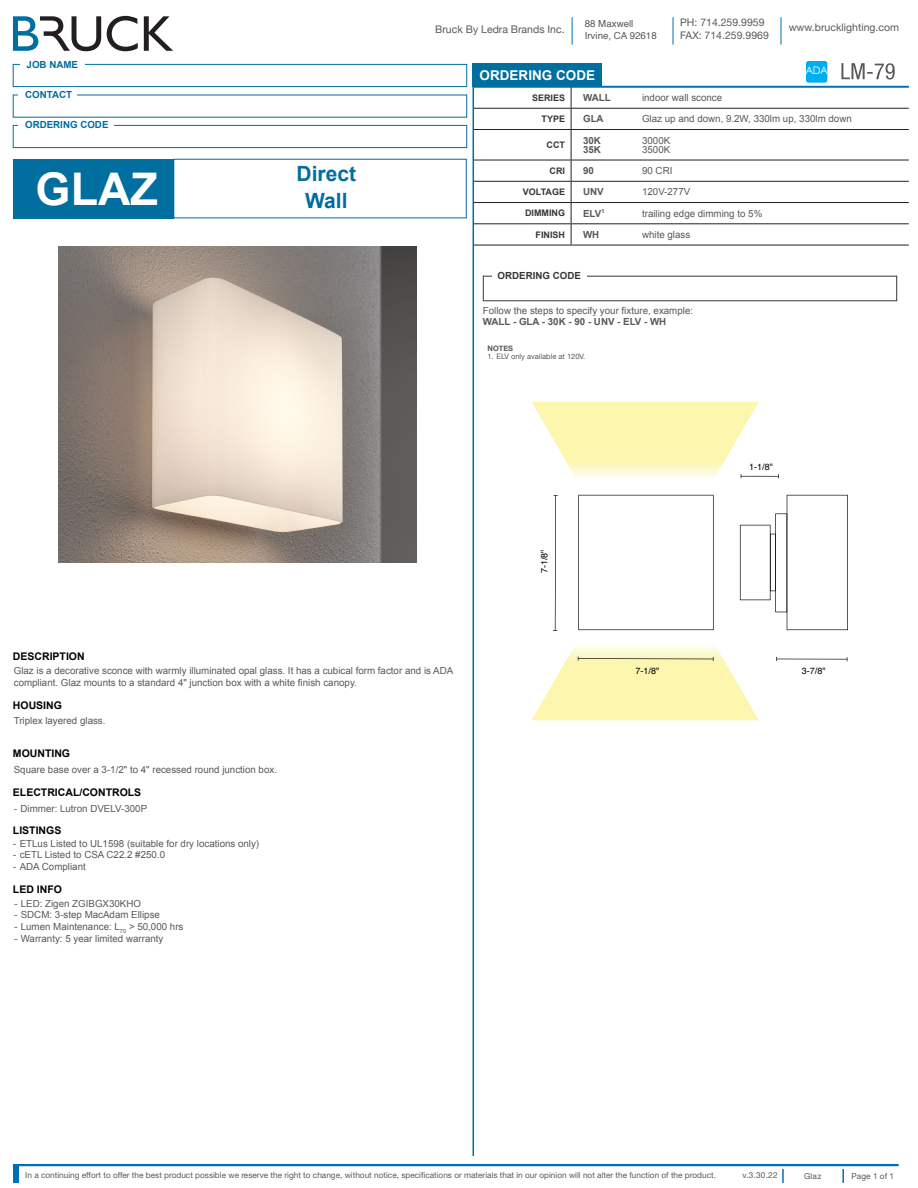
<style>
.page{position:relative;width:918px;height:1188px;background:#fff}
.page>*{position:absolute;margin:0;border:0;box-sizing:border-box;transform-origin:0 0}
.Product_Description{font:700 45px "Arial";color:#fff}
.Product_Description-2{font:700 21px/27px "Arial";color:#016e9f;text-align:center}
.Product_Description-3{font:700 13.5px "Arial";color:#fff}
.t1{font:700 10.5px "Arial";color:#000}
.t2{font:10.5px/12.6px "Helvetica Neue LT Std";color:#58595b}
.t3{font:10.5px "Helvetica Neue";color:#58595b}
.t4{font:10.5px "Century Gothic";color:#fff}
.Product_Description-4{font:9.75px/11.7px "Arial";color:#58595b}
.t5{font:700 9.75px "Arial";color:#58595b}
.code_header{font:700 9.75px "Arial";color:#006e9f}
.t6{font:9.75px/11.7px "Helvetica";color:#58595b}
.Paragraph_Style_1{font:700 9.75px "Arial";color:#383637}
.Paragraph_Style_1-2{font:700 9px "Arial";color:#383637}
.t7{font:9px "Helvetica";color:#000}
.t8{font:8.25px "Helvetica Neue LT Std";color:#58595b}
.t9{font:7.5px "Helvetica Neue";color:#58595b}
.notes{font:700 7.5px "Helvetica Neue";color:#58595b}
.s1{font-family:"Helvetica Neue"}
</style>
<div class="page">
<svg style="left:13px;top:16px;width:88px;height:35px"></svg>
<svg style="left:107px;top:16px;width:31px;height:35px"></svg>
<svg style="left:144px;top:16px;width:29px;height:35px"></svg>
<svg style="left:673px;top:17px;width:1px;height:28px"></svg>
<svg style="left:781px;top:17px;width:1px;height:28px"></svg>
<hr style="left:13px;top:1164px;width:886px;height:2px;background:#006fba">
<svg style="left:842px;top:1169px;width:2px;height:14px"></svg>
<svg style="left:782px;top:1169px;width:2px;height:14px"></svg>
<div style="left:13px;top:1164px;width:6px;height:19px;background:#006fba"></div>
<svg style="left:572px;top:17px;width:1px;height:28px"></svg>
<hr style="left:473px;top:87px;width:98px;height:1px;background:#231f20">
<hr style="left:571px;top:87px;width:338px;height:1px;background:#231f20">
<hr style="left:473px;top:108px;width:98px;height:1px;background:#231f20">
<hr style="left:571px;top:108px;width:338px;height:1px;background:#231f20">
<svg style="left:571px;top:87px;width:1px;height:42px"></svg>
<hr style="left:473px;top:129px;width:98px;height:1px;background:#231f20">
<hr style="left:571px;top:129px;width:338px;height:1px;background:#231f20">
<hr style="left:571px;top:130px;width:1px;height:30px;background:#231f20">
<hr style="left:473px;top:160px;width:98px;height:1px;background:#231f20">
<hr style="left:571px;top:160px;width:338px;height:1px;background:#231f20">
<hr style="left:473px;top:181px;width:98px;height:1px;background:#231f20">
<hr style="left:571px;top:181px;width:338px;height:1px;background:#231f20">
<hr style="left:473px;top:202px;width:98px;height:1px;background:#231f20">
<hr style="left:571px;top:202px;width:338px;height:1px;background:#231f20">
<hr style="left:473px;top:223px;width:98px;height:1px;background:#231f20">
<hr style="left:571px;top:223px;width:338px;height:1px;background:#231f20">
<svg style="left:571px;top:160px;width:1px;height:85px"></svg>
<hr style="left:473px;top:245px;width:98px;height:1px;background:#231f20">
<hr style="left:571px;top:245px;width:338px;height:1px;background:#231f20">
<img style="left:58px;top:246px;width:359px;height:317px">
<svg style="left:578px;top:495px;width:136px;height:135px"></svg>
<svg style="left:740px;top:495px;width:108px;height:135px"></svg>
<svg style="left:553px;top:495px;width:5px;height:136px"></svg>
<svg style="left:532px;top:644px;width:227px;height:76px"></svg>
<hr style="left:777px;top:659px;width:70px;height:1px;background:#000">
<hr style="left:741px;top:476px;width:37px;height:1px;background:#000">
<svg style="left:532px;top:402px;width:227px;height:77px"></svg>
<div style="left:483px;top:276px;width:414px;height:25px;border:1px solid #383637"></div>
<div style="left:492px;top:267px;width:94px;height:17px;background:#fff"></div>
<svg style="left:841px;top:63px;width:54px;height:17px"></svg>
<div style="left:806px;top:61px;width:21px;height:22px;background:#00aeef;border-radius:3px"></div>
<hr style="left:473px;top:86px;width:436px;height:1px;background:#006fba">
<div style="left:13px;top:64px;width:454px;height:23px;border:1px solid #006e9f"></div>
<div style="left:13px;top:125px;width:454px;height:23px;border:1px solid #006e9f"></div>
<div style="left:20px;top:58px;width:64px;height:13px;background:#fff"></div>
<div style="left:18px;top:119px;width:96px;height:11px;background:#fff"></div>
<div style="left:473px;top:64px;width:129px;height:23px;background:#006e9f"></div>
<hr style="left:473px;top:64px;width:1px;height:1092px;background:#006e9f">
<div style="left:13px;top:159px;width:161px;height:59px;background:#006e9f"></div>
<p class="code_header" style="left:27px;top:58px;width:53px">JOB NAME</p>
<p class="code_header" style="left:25px;top:88px;width:48px">CONTACT</p>
<p class="code_header" style="left:25px;top:118px;width:85px">ORDERING CODE</p>
<p class="Product_Description" style="left:36px;top:159px;width:124px">GLAZ</p>
<p class="Product_Description-2" style="left:297px;top:160px;width:61px">Direct<br>Wall</p>
<p class="t1" style="left:13px;top:649px;width:73px">DESCRIPTION</p>
<p class="t3" style="left:435px;top:21px;width:131px">Bruck By Ledra Brands Inc.</p>
<p class="t6" style="left:585px;top:18px;width:74px">88 Maxwell<br>Irvine, CA 92618</p>
<p class="Product_Description-3" style="left:480px;top:67px;width:117px">ORDERING CODE</p>
<p class="t2" style="left:680px;top:16px;width:90px">PH: 714.259.9959<br>FAX: 714.259.9969</p>
<p class="t2" style="left:789px;top:21px;width:112px">www.brucklighting.com</p>
<p class="t4" style="left:806px;top:64px;width:24px">ADA</p>
<p class="Paragraph_Style_1-2" style="left:532px;top:92px;width:35px">SERIES</p>
<p class="t5" style="left:583px;top:91px;width:29px">WALL</p>
<p class="Product_Description-4" style="left:642px;top:92px;width:82px">indoor wall sconce</p>
<p class="Paragraph_Style_1-2" style="left:542px;top:113px;width:25px">TYPE</p>
<p class="t5" style="left:583px;top:113px;width:22px">GLA</p>
<p class="Product_Description-4" style="left:642px;top:113px;width:211px">Glaz up and down, 9.2W, 330lm up, 330lm down</p>
<p class="Paragraph_Style_1-2" style="left:547px;top:139px;width:20px">CCT</p>
<p class="t5" style="left:583px;top:134px;width:19px">30K</p>
<p class="Product_Description-4" style="left:642px;top:135px;width:30px">3000K</p>
<p class="t5" style="left:583px;top:143px;width:19px">35K</p>
<p class="Product_Description-4" style="left:642px;top:144px;width:30px">3500K</p>
<p class="Paragraph_Style_1-2" style="left:550px;top:165px;width:17px">CRI</p>
<p class="t5" style="left:583px;top:164px;width:12px">90</p>
<p class="Product_Description-4" style="left:642px;top:165px;width:32px">90 CRI</p>
<p class="Paragraph_Style_1-2" style="left:523px;top:186px;width:44px">VOLTAGE</p>
<p class="t5" style="left:583px;top:186px;width:22px">UNV</p>
<p class="Product_Description-4" style="left:642px;top:186px;width:50px">120V-277V</p>
<p class="Paragraph_Style_1-2" style="left:525px;top:207px;width:41px">DIMMING</p>
<p class="t5" style="left:583px;top:207px;width:23px">ELV<sup>1</sup></p>
<p class="Product_Description-4" style="left:642px;top:208px;width:122px">trailing edge dimming to 5%</p>
<p class="Paragraph_Style_1-2" style="left:536px;top:229px;width:31px">FINISH</p>
<p class="t5" style="left:583px;top:228px;width:18px">WH</p>
<p class="Product_Description-4" style="left:642px;top:229px;width:50px">white glass</p>
<p class="Paragraph_Style_1" style="left:498px;top:269px;width:85px">ORDERING CODE</p>
<p class="Product_Description-4" style="left:483px;top:305px;width:212px">Follow the steps to specify your fixture, example:</p>
<p class="t5" style="left:483px;top:316px;width:185px">WALL - GLA - 30K - 90 - UNV - ELV - WH</p>
<p class="notes" style="left:487px;top:342px;width:27px">NOTES</p>
<p class="t9" style="left:487px;top:351px;width:99px">1. ELV only available at 120V.</p>
<p class="t7" style="left:537px;top:573px;width:25px;rotate:-90deg">7-1/8"</p>
<p class="t7" style="left:749px;top:460px;width:25px">1-1/8"</p>
<p class="Product_Description-4" style="left:14px;top:665px;width:441px">Glaz is a decorative sconce with warmly illuminated opal glass. It has a cubical form factor and is ADA compliant. Glaz mounts to a standard 4" junction box with a white finish canopy.</p>
<p class="Product_Description-4" style="left:14px;top:714px;width:93px">Triplex layered glass.</p>
<p class="t1" style="left:13px;top:699px;width:51px">HOUSING</p>
<p class="t1" style="left:13px;top:747px;width:59px">MOUNTING</p>
<p class="t1" style="left:13px;top:785px;width:130px">ELECTRICAL/CONTROLS</p>
<p class="t1" style="left:13px;top:824px;width:50px">LISTINGS</p>
<p class="Product_Description-4" style="left:14px;top:764px;width:265px">Square base over a 3-1/2" to 4" recessed round junction box.</p>
<p class="Product_Description-4" style="left:14px;top:803px;width:135px"><span class="s1">-</span> Dimmer: Lutron DVELV-300P</p>
<p class="Product_Description-4" style="left:13px;top:837px;width:248px"><span class="s1">-</span> ETLus Listed to UL1598 (suitable for dry locations only)</p>
<p class="Product_Description-4" style="left:13px;top:849px;width:154px"><span class="s1">-</span> cETL Listed to CSA C22.2 #250.0</p>
<p class="Product_Description-4" style="left:13px;top:861px;width:74px"><span class="s1">-</span> ADA Compliant</p>
<p class="t1" style="left:13px;top:882px;width:51px">LED INFO</p>
<p class="Product_Description-4" style="left:14px;top:897px;width:129px"><span class="s1">-</span> LED: Zigen ZGIBGX30KHO</p>
<p class="Product_Description-4" style="left:14px;top:909px;width:147px"><span class="s1">-</span> SDCM: 3-step MacAdam Ellipse</p>
<p class="Product_Description-4" style="left:14px;top:921px;width:171px"><span class="s1">-</span> Lumen Maintenance: L<sub>70</sub> &gt; 50,000 hrs</p>
<p class="Product_Description-4" style="left:14px;top:933px;width:151px"><span class="s1">-</span> Warranty: 5 year limited warranty</p>
<p class="t7" style="left:636px;top:664px;width:25px">7-1/8"</p>
<p class="t7" style="left:802px;top:664px;width:25px">3-7/8"</p>
<p class="t8" style="left:25px;top:1170px;width:692px">In a continuing effort to offer the best product possible we reserve the right to change, without notice, specifications or materials that in our opinion will not alter the function of the product.</p>
<p class="t8" style="left:743px;top:1170px;width:36px">v.3.30.22</p>
<p class="t8" style="left:804px;top:1171px;width:19px">Glaz</p>
<p class="t8" style="left:851px;top:1171px;width:44px">Page 1 of 1</p>
</div>
